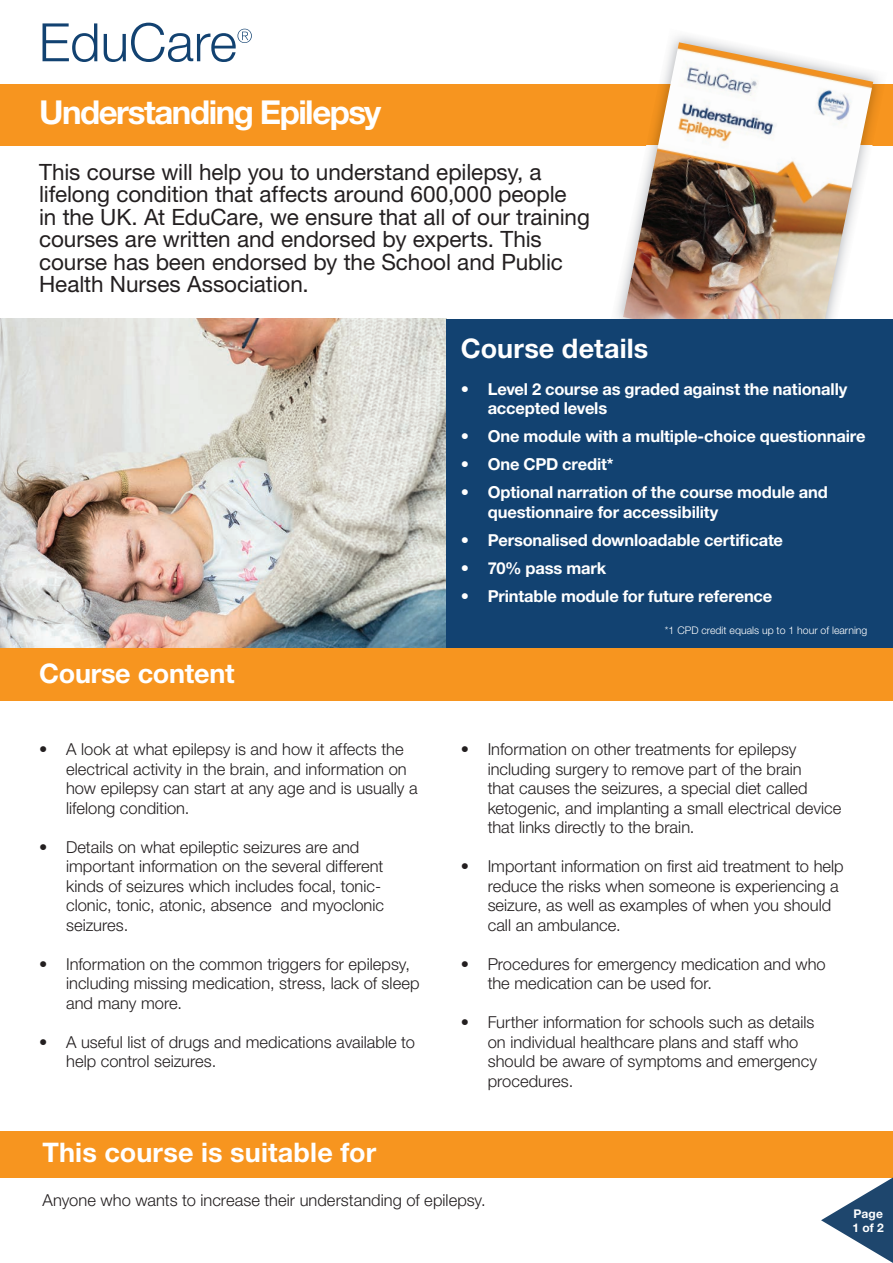
<style>
.page{position:relative;width:893px;height:1263px;background:#fff}
.page>*{position:absolute;margin:0;border:0;box-sizing:border-box;transform-origin:0 0}
.t1{font:700 33px "Helvetica Neue LT Pro";letter-spacing:-.045em;color:#fff}
.t2{font:700 27px "Helvetica Neue LT Pro";letter-spacing:.005em;color:#fff}
.t3{font:22.5px/22.5px "Helvetica Neue LT Pro";letter-spacing:-.005em;color:#231f20}
.t4{font:300 16.5px/19.5px "Helvetica Neue LT Pro";color:#231f20}
.t5{font:700 16.5px/19.5px "Helvetica Neue LT Pro";letter-spacing:-.01em;color:#fff}
.t6{font:700 12px/14.4px "Helvetica Neue LT Pro";letter-spacing:.02em;color:#fff}
.t7{font:300 10.5px "Helvetica Neue LT Pro";color:#fff}
</style>
<div class="page">
<div style="left:0;top:1131px;width:893px;height:46px;background:#f7951f"></div>
<div style="left:0;top:84px;width:893px;height:61px;background:#f7951f"></div>
<img style="left:623px;top:42px;width:250px;height:277px">
<div style="left:0;top:647px;width:893px;height:54px;background:#f7951f"></div>
<img style="left:0;top:319px;width:446px;height:328px">
<svg style="left:43px;top:23px;width:54px;height:39px"></svg>
<svg style="left:104px;top:23px;width:148px;height:39px"></svg>
<div style="left:446px;top:319px;width:447px;height:328px;background:#124271"></div>
<svg style="left:821px;top:1177px;width:72px;height:86px"></svg>
<h1 class="t1" style="left:39px;top:92px;width:344px">Understanding Epilepsy</h1>
<p class="t3" style="left:39px;top:160px;width:552px">This course will help you to understand epilepsy, a lifelong condition that affects around 600,000 people<br>in the UK. At EduCare, we ensure that all of our training courses are written and endorsed by experts. This course has been endorsed by the School and Public Health Nurses Association.</p>
<h2 class="t2" style="left:461px;top:332px;width:189px">Course details</h2>
<p class="t5" style="left:488px;top:379px;width:361px;text-indent:-27px">• Level 2 course as graded against the nationally accepted levels</p>
<p class="t5" style="left:461px;top:426px;width:406px">• One module with a multiple-choice questionnaire</p>
<p class="t5" style="left:461px;top:454px;width:154px">• One CPD credit*</p>
<p class="t5" style="left:488px;top:482px;width:342px;text-indent:-27px">• Optional narration of the course module and questionnaire for accessibility</p>
<p class="t5" style="left:461px;top:530px;width:324px">• Personalised downloadable certificate</p>
<p class="t5" style="left:461px;top:558px;width:147px">• 70% pass mark</p>
<p class="t5" style="left:461px;top:586px;width:313px">• Printable module for future reference</p>
<h2 class="t2" style="left:39px;top:656px;width:197px">Course content</h2>
<p class="t4" style="left:66px;top:739px;width:353px;text-indent:-27px">• A look at what epilepsy is and how it affects the electrical activity in the brain, and information on how epilepsy can start at any age and is usually a lifelong condition.</p>
<p class="t4" style="left:66px;top:837px;width:320px;text-indent:-27px">• Details on what epileptic seizures are and important information on the several different kinds of seizures which includes focal, tonic&shy;clonic, tonic, atonic, absence and myoclonic seizures.</p>
<p class="t4" style="left:66px;top:954px;width:355px;text-indent:-27px">• Information on the common triggers for epilepsy, including missing medication, stress, lack of sleep and many more.</p>
<p class="t4" style="left:66px;top:1032px;width:350px;text-indent:-27px">• A useful list of drugs and medications available to help control seizures.</p>
<p class="t7" style="left:665px;top:623px;width:204px">*1 CPD credit equals up to 1 hour of learning</p>
<p class="t4" style="left:488px;top:739px;width:355px;text-indent:-27px">• Information on other treatments for epilepsy including surgery to remove part of the brain<br>that causes the seizures, a special diet called ketogenic, and implanting a small electrical device that links directly to the brain.</p>
<p class="t4" style="left:488px;top:856px;width:358px;text-indent:-27px">• Important information on first aid treatment to help reduce the risks when someone is experiencing a seizure, as well as examples of when you should call an ambulance.</p>
<p class="t4" style="left:488px;top:954px;width:340px;text-indent:-27px">• Procedures for emergency medication and who the medication can be used for.</p>
<p class="t4" style="left:488px;top:1012px;width:331px;text-indent:-27px">• Further information for schools such as details on individual healthcare plans and staff who should be aware of symptoms and emergency procedures.</p>
<h2 class="t2" style="left:43px;top:1136px;width:335px">This course is suitable for</h2>
<p class="t4" style="left:43px;top:1190px;width:445px">Anyone who wants to increase their understanding of epilepsy.</p>
<p class="t6" style="left:852px;top:1206px;width:33px">Page<br>1 of 2</p>
</div>
